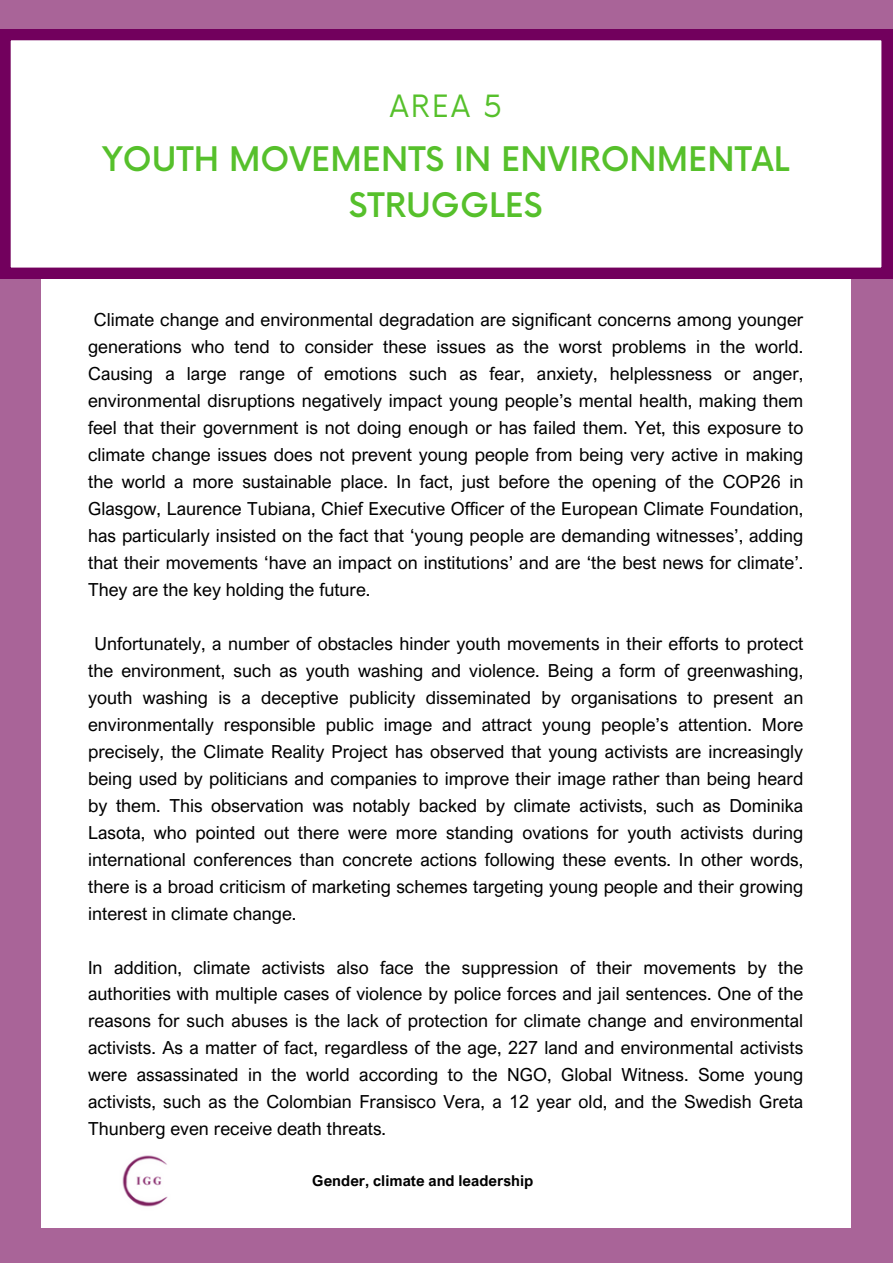
<style>
.page{position:relative;width:893px;height:1264px;background:#fff}
.page>*{position:absolute;margin:0;border:0;box-sizing:border-box;transform-origin:0 0}
.t1{font:500 33px/46px "Now";color:#56c02b;text-align:center}
.t2{font:30px "Now";color:#56c02b}
.t3{font:18px/27px "Arial Nova";color:#000;text-align:justify}
.t4{font:700 15px "Arial Nova";color:#000}
</style>
<div class="page">
<div style="left:0;top:0;width:892px;height:1262px;background:#a96498"></div>
<div style="left:41px;top:42px;width:810px;height:1185px;background:#fff"></div>
<svg style="left:0;top:29px;width:892px;height:250px"></svg>
<img style="left:122px;top:1155px;width:46px;height:52px">
<p class="t2" style="left:390px;top:89px;width:114px">AREA 5</p>
<p class="t1" style="left:102px;top:138px;width:688px">YOUTH MOVEMENTS IN ENVIRONMENTAL<br>STRUGGLES</p>
<p class="t3" style="left:88px;top:305px;width:716px;text-indent:6px">Climate change and environmental degradation are significant concerns among younger generations who tend to consider these issues as the worst problems in the world.<br>Causing a large range of emotions such as fear, anxiety, helplessness or anger, environmental disruptions negatively impact young people’s mental health, making them feel that their government is not doing enough or has failed them. Yet, this exposure to climate change issues does not prevent young people from being very active in making the world a more sustainable place. In fact, just before the opening of the COP26 in Glasgow, Laurence Tubiana, Chief Executive Officer of the European Climate Foundation, has particularly insisted on the fact that ‘young people are demanding witnesses’, adding that their movements ‘have an impact on institutions’ and are ‘the best news for climate’.<br>They are the key holding the future.</p>
<p class="t3" style="left:88px;top:629px;width:716px;text-indent:6px">Unfortunately, a number of obstacles hinder youth movements in their efforts to protect the environment, such as youth washing and violence. Being a form of greenwashing, youth washing is a deceptive publicity disseminated by organisations to present an environmentally responsible public image and attract young people’s attention. More precisely, the Climate Reality Project has observed that young activists are increasingly being used by politicians and companies to improve their image rather than being heard by them. This observation was notably backed by climate activists, such as Dominika Lasota, who pointed out there were more standing ovations for youth activists during international conferences than concrete actions following these events. In other words, there is a broad criticism of marketing schemes targeting young people and their growing interest in climate change.</p>
<p class="t3" style="left:88px;top:953px;width:716px">In addition, climate activists also face the suppression of their movements by the authorities with multiple cases of violence by police forces and jail sentences. One of the reasons for such abuses is the lack of protection for climate change and environmental activists. As a matter of fact, regardless of the age, 227 land and environmental activists were assassinated in the world according to the NGO, Global Witness. Some young activists, such as the Colombian Fransisco Vera, a 12 year old, and the Swedish Greta Thunberg even receive death threats.</p>
<p class="t4" style="left:312px;top:1171px;width:222px">Gender, climate and leadership</p>
</div>
